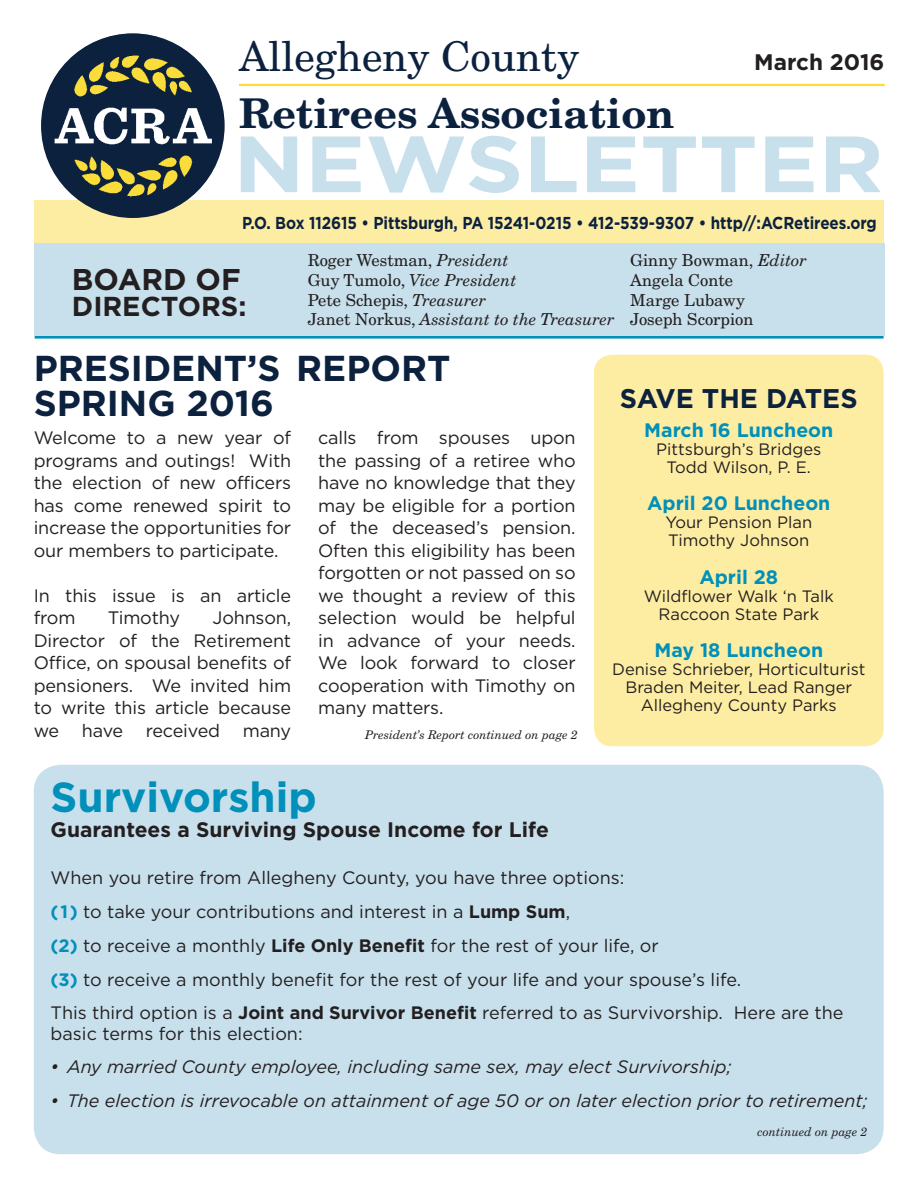
<style>
.page{position:relative;width:918px;height:1188px;background:#fff}
.page>*{position:absolute;margin:0;border:0;box-sizing:border-box;transform-origin:0 0}
.t1{font:700 79.5px "Gotham";color:#c8e0ec;scale:1.14 1}
.t2{font:700 42px "Gotham";color:#0090ba}
.t3{font:700 40.95px "New Century Schlbk";color:#0b213e}
.t4{font:40.95px "New Century Schlbk";color:#0b213e}
.t5{font:700 36px/34.5px "Gotham";color:#0b213e}
.t6{font:700 30px "Gotham";color:#231f20}
.t7{font:700 27.3px "Gotham";color:#231f20}
.t8{font:700 27px "Gotham";letter-spacing:-.045em;color:#0b213e}
.t9{font:700 22.5px "Gotham";color:#231f20}
.t10{font:700 21px "Gotham";color:#231f20}
.t11{font:700 19.5px "Gotham";color:#0090ba}
.t12{font:18px/22.5px "Gotham";letter-spacing:-.01em;color:#231f20;text-align:justify}
.t13{font:italic 18px "Gotham";color:#231f20}
.t14{font:700 17.25px "Gotham";letter-spacing:-.005em;color:#0b213e;scale:.88 1}
.t15{font:16.5px/18px "Gotham";color:#231f20;text-align:center}
.t16{font:italic 16.5px/19.8px "New Century Schlbk";color:#231f20}
.t17{font:16.5px/19.8px "New Century Schlbk";color:#231f20}
.t18{font:italic 12px "New Century Schlbk";color:#231f20}
.s1{font-style:normal}
.s2{font-style:italic}
.s3{font-weight:700;color:#0090ba}
.s4{font-weight:700}
</style>
<div class="page">
<div style="left:34px;top:765px;width:850px;height:389px;background:#c8e0ec;border-radius:27px"></div>
<hr style="left:35px;top:336px;width:849px;height:3px;background:#0090ba">
<div style="left:34px;top:200px;width:850px;height:44px;background:#fdeda3"></div>
<div style="left:34px;top:244px;width:851px;height:92px;background:#c8e0ec"></div>
<hr style="left:239px;top:84px;width:646px;height:2px;background:#fadd3b">
<img style="left:41px;top:33px;width:184px;height:185px">
<div style="left:594px;top:355px;width:290px;height:391px;background:#fdeda3;border-radius:18px"></div>
<h3 class="t4" style="left:239px;top:31px;width:342px">Allegheny County</h3>
<h3 class="t3" style="left:239px;top:87px;width:437px">Retirees Association</h3>
<p class="t9" style="left:754px;top:49px;width:132px">March 2016</p>
<h1 class="t1" style="left:233px;top:118px;width:572px">Newsletter</h1>
<p class="t14" style="left:242px;top:213px;width:723px">P.O. Box 112615 • Pittsburgh, PA 15241-0215 • 412-539-9307 • http//:ACRetirees.org</p>
<h3 class="t6" style="left:72px;top:262px;width:170px">Board of</h3>
<h3 class="t7" style="left:72px;top:290px;width:176px">Directors:</h3>
<p class="t16" style="left:308px;top:250px;width:308px"><span class="s1">Roger Westman,</span> President<br><span class="s1">Guy Tumolo,</span> Vice President<br><span class="s1">Pete Schepis,</span> Treasurer<br><span class="s1">Janet Norkus,</span> Assistant to the Treasurer</p>
<p class="t17" style="left:630px;top:250px;width:178px">Ginny Bowman, <span class="s2">Editor<br></span>Angela Conte<br>Marge Lubawy<br>Joseph Scorpion</p>
<h3 class="t5" style="left:34px;top:351px;width:418px">President’s Report sPRI NG 2016</h3>
<p class="t12" style="left:34px;top:426px;width:259px">Welcome to a new year of programs and outings! With the election of new officers has come renewed spirit to increase the opportunities for our members to participate.</p>
<p class="t12" style="left:34px;top:584px;width:259px">In this issue is an article from</p>
<p class="t12" style="left:34px;top:606px;width:259px;text-indent:179px">Johnson, Director of the Retirement Office, on spousal benefits of pensioners. We invited him to write this article because we</p>
<p class="t12" style="left:108px;top:606px;width:74px">Timothy</p>
<p class="t12" style="left:82px;top:719px;width:43px">have</p>
<p class="t12" style="left:146px;top:719px;width:76px">received</p>
<p class="t12" style="left:243px;top:719px;width:50px">many</p>
<p class="t12" style="left:318px;top:426px;width:259px">calls from spouses upon the passing of a retiree who have no knowledge that they may be eligible for a portion of the deceased’s pension.<br>Often this eligibility has been forgotten or not passed on so we thought a review of this selection would be helpful in advance of your needs.<br>We look forward to closer cooperation with Timothy on many matters.</p>
<p class="t18" style="left:365px;top:728px;width:214px">President’s Report continued on page 2</p>
<h3 class="t8" style="left:620px;top:383px;width:203px">SAVE THE DATES</h3>
<p class="t11" style="left:644px;top:419px;width:191px">March 16 Luncheon</p>
<p class="t15" style="left:656px;top:440px;width:167px">Pittsburgh’s Bridges<br>Todd Wilson, P. E.</p>
<p class="t11" style="left:647px;top:492px;width:185px">April 20 Luncheon</p>
<p class="t15" style="left:665px;top:513px;width:148px;text-align:left">Your Pension Plan<br>Timothy Johnson</p>
<p class="t11" style="left:699px;top:566px;width:80px">April 28</p>
<p class="t15" style="left:644px;top:587px;width:191px">Wildflower Walk ‘n Talk<br>Raccoon State Park</p>
<p class="t11" style="left:654px;top:639px;width:170px">May 18 Luncheon</p>
<p class="t15" style="left:612px;top:660px;width:255px">Denise Schrieber, Horticulturist<br>Braden Meiter, Lead Ranger<br>Allegheny County Parks</p>
<h2 class="t2" style="left:51px;top:773px;width:268px">Survivorship</h2>
<p class="t10" style="left:51px;top:818px;width:500px">Guarantees a Surviving Spouse I ncome for Life</p>
<p class="t12" style="left:51px;top:861px;width:794px;line-height:33.8px;text-align:left">When you retire from Allegheny County, you have three options:<br><span class="s3">(1)</span> to take your contributions and interest in a <span class="s4">Lump Sum</span>,<br><span class="s3">(2)</span> to receive a monthly <span class="s4">Life Only Benefit</span> for the rest of your life, or<br><span class="s3">(3)</span> to receive a monthly benefit for the rest of your life and your spouse’s life.<br>This third option is a <span class="s4">Joint and Survivor Benefit</span> referred to as Survivorship. Here are the</p>
<p class="t12" style="left:51px;top:1022px;width:254px">basic terms for this election:</p>
<p class="t13" style="left:51px;top:1057px;width:682px">• Any married County employee, including same sex, may elect Survivorship;</p>
<p class="t13" style="left:51px;top:1091px;width:818px">• The election is irrevocable on attainment of age 50 or on later election prior to retirement;</p>
<p class="t18" style="left:758px;top:1124px;width:111px">continued on page 2</p>
</div>
